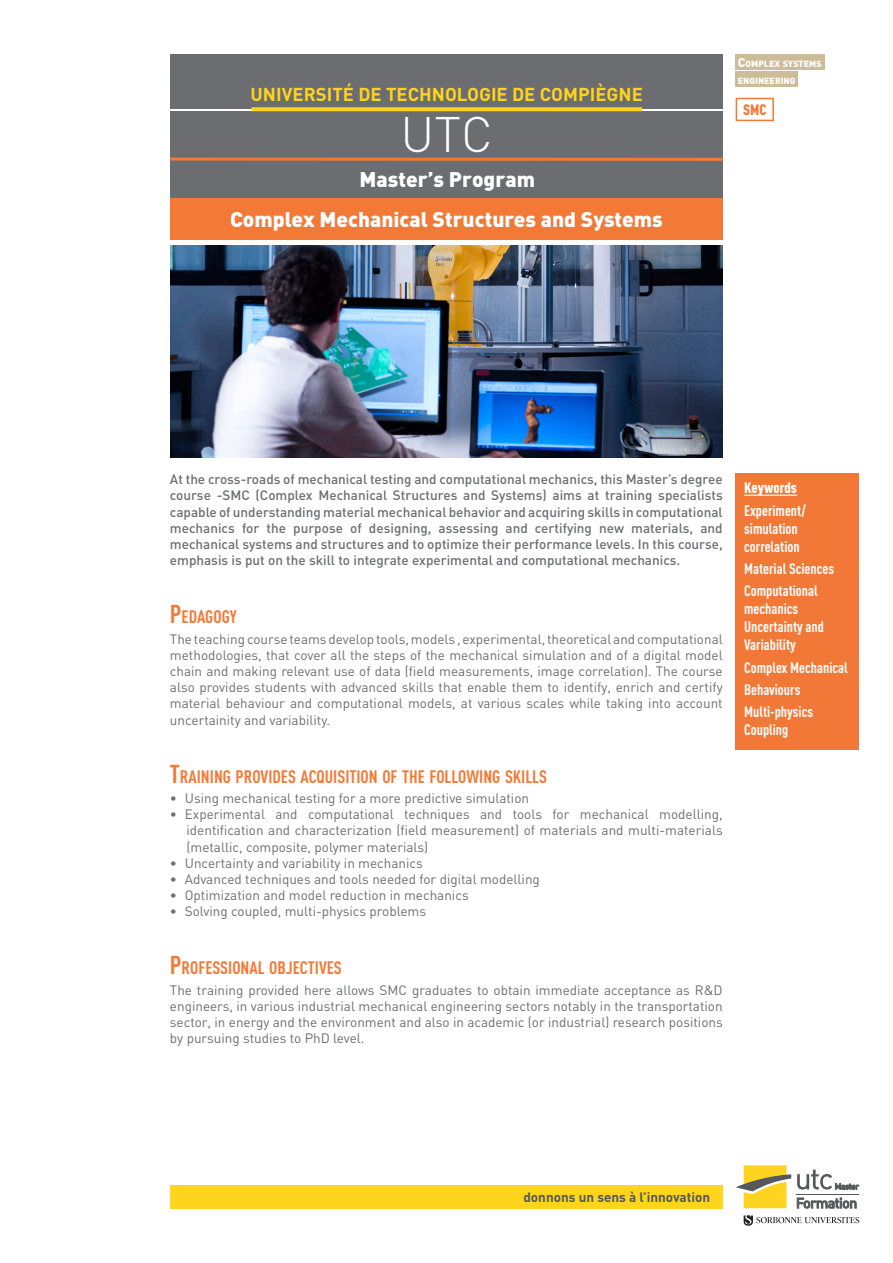
<style>
.page{position:relative;width:893px;height:1263px;background:#fff}
.page>*{position:absolute;margin:0;border:0;box-sizing:border-box;transform-origin:0 0}
.t1{font:300 49.2px "DIN";color:#fff}
.t2{font:900 21px "DIN";color:#fff}
.t3{font:700 18.45px "DIN";color:#fed41d}
.courant{font:17.85px "DIN Cond Bold Alternate";color:#f37937}
.DIN_10{font:15px/18px "DIN Cond Bold Alternate";color:#fff}
.DIN_10-2{font:900 15px "DIN Cond";letter-spacing:-.01em;color:#fff}
.t4{font:900 15px "DIN Cond";color:#f37937}
.courant-2{font:13.5px/16.2px "DIN";color:#6c6d70;text-align:justify}
.courant-3{font:500 13.5px/16.2px "DIN";color:#6c6d70;text-align:justify}
.t5{font:700 13.5px "DIN";color:#57585a}
.t6{font:900 8.85px/17.5px "DIN";color:#fff}
.s1{font-size:12.6px}
.s2{font-size:25.5px}
</style>
<div class="page">
<div style="left:170px;top:1185px;width:553px;height:24px;background:#fed41d"></div>
<div style="left:170px;top:197px;width:553px;height:43px;background:#f37937"></div>
<div style="left:170px;top:161px;width:553px;height:37px;background:#6c6d70"></div>
<div style="left:170px;top:54px;width:553px;height:54px;background:#6c6d70"></div>
<div style="left:170px;top:111px;width:553px;height:48px;background:#6c6d70"></div>
<svg style="left:251px;top:107px;width:391px;height:4px;background:#f5cd25"></svg>
<hr style="left:170px;top:158px;width:553px;height:3px;background:#f37937">
<svg style="left:797px;top:1198px;width:59px;height:10px"></svg>
<svg style="left:797px;top:1170px;width:62px;height:19px"></svg>
<hr style="left:797px;top:1194px;width:62px;height:1px;background:#57585a">
<svg style="left:736px;top:1165px;width:55px;height:43px"></svg>
<svg style="left:744px;top:1215px;width:115px;height:11px"></svg>
<img style="left:170px;top:245px;width:553px;height:213px">
<div style="left:736px;top:54px;width:89px;height:15px;background:#cdbc98"></div>
<div style="left:736px;top:72px;width:62px;height:15px;background:#cdbc98"></div>
<div style="left:736px;top:98px;width:38px;height:23px;border:2px solid #f37937"></div>
<div style="left:736px;top:473px;width:123px;height:276px;background:#f27837"></div>
<hr style="left:744px;top:495px;width:53px;height:1px;background:#fff">
<h3 class="t3" style="left:251px;top:82px;width:394px">UNIVERSITÉ DE TECHNOLOGIE DE COMPIÈGNE</h3>
<h1 class="t1" style="left:401px;top:104px;width:94px">UTC</h1>
<h2 class="t2" style="left:360px;top:165px;width:177px">Master’s Program</h2>
<h2 class="t2" style="left:230px;top:205px;width:434px">Complex Mechanical Structures and Systems</h2>
<p class="t6" style="left:738px;top:54px;width:85px"><span class="s1">C</span>OMPLEX SYSTEMS<br>ENGINEERING</p>
<p class="t4" style="left:743px;top:101px;width:25px">SMC</p>
<p class="courant-3" style="left:170px;top:471px;width:554px">At the cross-roads of mechanical testing and computational mechanics, this Master’s degree course -SMC (Complex Mechanical Structures and Systems) aims at training specialists capable of understanding material mechanical behavior and acquiring skills in computational mechanics for the purpose of designing, assessing and certifying new materials, and mechanical systems and structures and to optimize their performance levels. In this course, emphasis is put on the skill to integrate experimental and computational mechanics.</p>
<p class="courant" style="left:170px;top:606px;width:68px"><span class="s2">P</span>EDAGOGY</p>
<p class="courant-2" style="left:170px;top:630px;width:554px">The teaching course teams develop tools, models , experimental, theoretical and computational methodologies, that cover all the steps of the mechanical simulation and of a digital model chain and making relevant use of data (field measurements, image correlation). The course also provides students with advanced skills that enable them to identify, enrich and certify material behaviour and computational models, at various scales while taking into account uncertainity and variability.</p>
<p class="courant" style="left:170px;top:765px;width:379px"><span class="s2">T</span>RAINING PROVIDES ACQUISITION OF THE FOLLOWING SKILLS</p>
<p class="courant-2" style="left:170px;top:790px;width:361px">• Using mechanical testing for a more predictive simulation</p>
<p class="courant-2" style="left:187px;top:806px;width:538px;text-indent:-17px">• Experimental and computational techniques and tools for mechanical modelling, identification and characterization (field measurement) of materials and multi-materials (metallic, composite, polymer materials)</p>
<p class="courant-2" style="left:170px;top:854px;width:254px">• Uncertainty and variability in mechanics</p>
<p class="courant-2" style="left:170px;top:871px;width:371px">• Advanced techniques and tools needed for digital modelling</p>
<p class="courant-2" style="left:170px;top:887px;width:300px">• Optimization and model reduction in mechanics</p>
<p class="courant-2" style="left:170px;top:903px;width:258px">• Solving coupled, multi-physics problems</p>
<p class="courant" style="left:170px;top:957px;width:173px"><span class="s2">P</span>ROFESSIONAL OBJECTIVES</p>
<p class="courant-2" style="left:170px;top:981px;width:554px">The training provided here allows SMC graduates to obtain immediate acceptance as R&amp;D engineers, in various industrial mechanical engineering sectors notably in the transportation sector, in energy and the environment and also in academic (or industrial) research positions by pursuing studies to PhD level.</p>
<p class="DIN_10-2" style="left:744px;top:479px;width:54px">Keywords</p>
<p class="DIN_10" style="left:744px;top:501px;width:63px">Experiment/ simulation correlation</p>
<p class="DIN_10" style="left:744px;top:559px;width:92px">Material Sciences</p>
<p class="DIN_10" style="left:744px;top:581px;width:81px">Computational mechanics<br>Uncertainty and<br>Variability</p>
<p class="DIN_10" style="left:744px;top:658px;width:105px">Complex Mechanical</p>
<p class="DIN_10" style="left:744px;top:680px;width:58px">Behaviours</p>
<p class="DIN_10" style="left:744px;top:702px;width:71px">Multi-physics<br>Coupling</p>
<p class="t5" style="left:523px;top:1188px;width:188px">donnons un sens à l’innovation</p>
</div>
